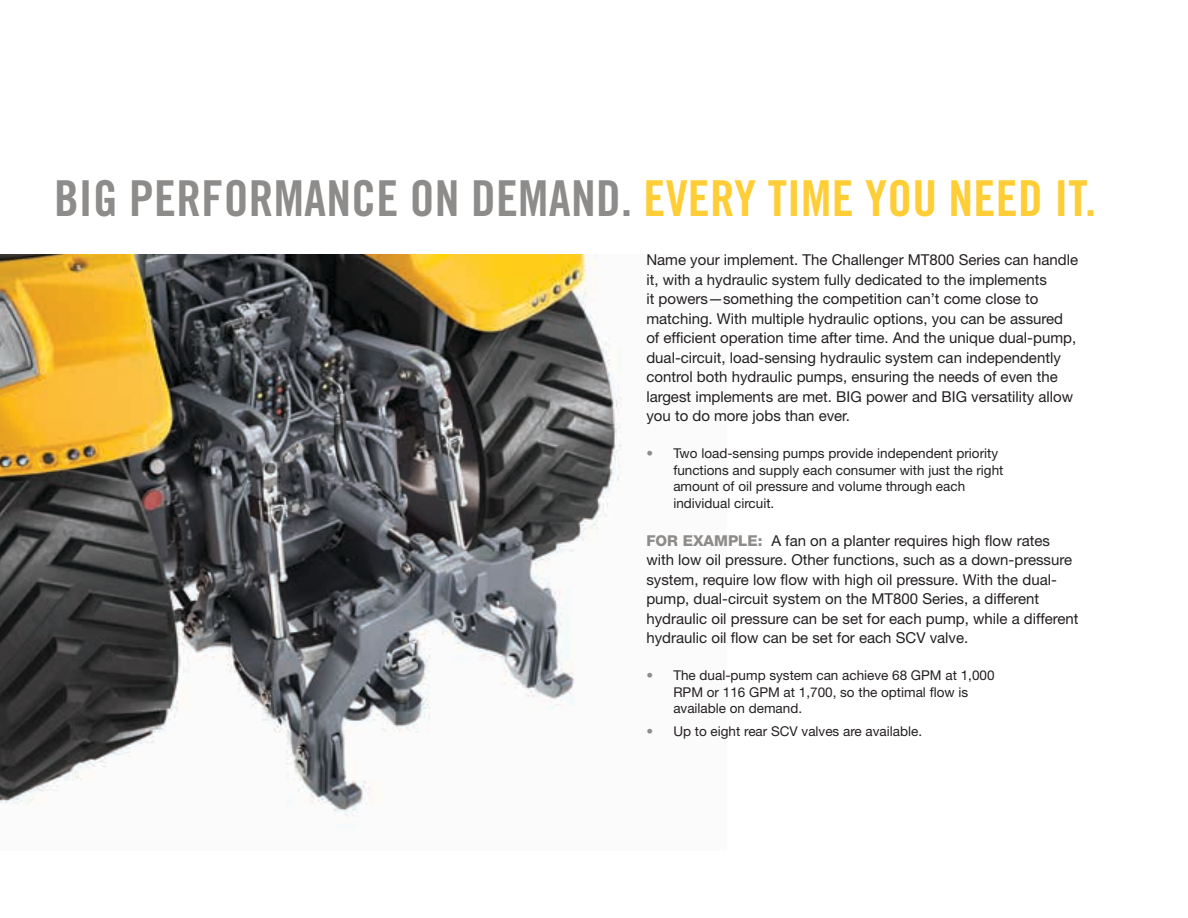
<style>
.page{position:relative;width:1188px;height:918px;background:#fff}
.page>*{position:absolute;margin:0;border:0;box-sizing:border-box;transform-origin:0 0}
.t1{font:49.5px "Trade Gothic LT Std Bd Cn 20";letter-spacing:.005em;color:#8e8c8a}
.t2{font:15px/19.5px "Helvetica Neue LT Std";color:#231f20}
.t3{font:13.5px/16.5px "Helvetica Neue LT Std";color:#231f20}
.s1{color:#ffce36}
.s2{color:#8e8c8a}
.s3{font-weight:800;color:#8e8c8a}
</style>
<div class="page">
<img style="left:0;top:255px;width:622px;height:562px">
<h1 class="t1" style="left:54px;top:168px;width:1044px">BIG PERFORMANCE ON DEMAND. <span class="s1">EVERY TIME YOU NEED IT.</span></h1>
<p class="t2" style="left:646px;top:250px;width:433px">Name your implement. The Challenger MT800 Series can handle it, with a hydraulic system fully dedicated to the implements<br>it powers—something the competition can’t come close to matching. With multiple hydraulic options, you can be assured of efficient operation time after time. And the unique dual-pump, dual-circuit, load-sensing hydraulic system can independently control both hydraulic pumps, ensuring the needs of even the largest implements are met. BIG power and BIG versatility allow you to do more jobs than ever.</p>
<p class="t3" style="left:673px;top:445px;width:332px;text-indent:-27px"><span class="s2">•</span> Two load-sensing pumps provide independent priority functions and supply each consumer with just the right amount of oil pressure and volume through each individual circuit.</p>
<p class="t2" style="left:646px;top:530px;width:434px"><span class="s3">FOR EXAMPLE:</span> A fan on a planter requires high flow rates with low oil pressure. Other functions, such as a down-pressure system, require low flow with high oil pressure. With the dual&shy;pump, dual-circuit system on the MT800 Series, a different hydraulic oil pressure can be set for each pump, while a different hydraulic oil flow can be set for each SCV valve.</p>
<p class="t3" style="left:673px;top:667px;width:323px;text-indent:-27px"><span class="s2">•</span> The dual-pump system can achieve 68 GPM at 1,000<br>RPM or 116 GPM at 1,700, so the optimal flow is available on demand.</p>
<p class="t3" style="left:646px;top:723px;width:277px"><span class="s2">•</span> Up to eight rear SCV valves are available.</p>
</div>
